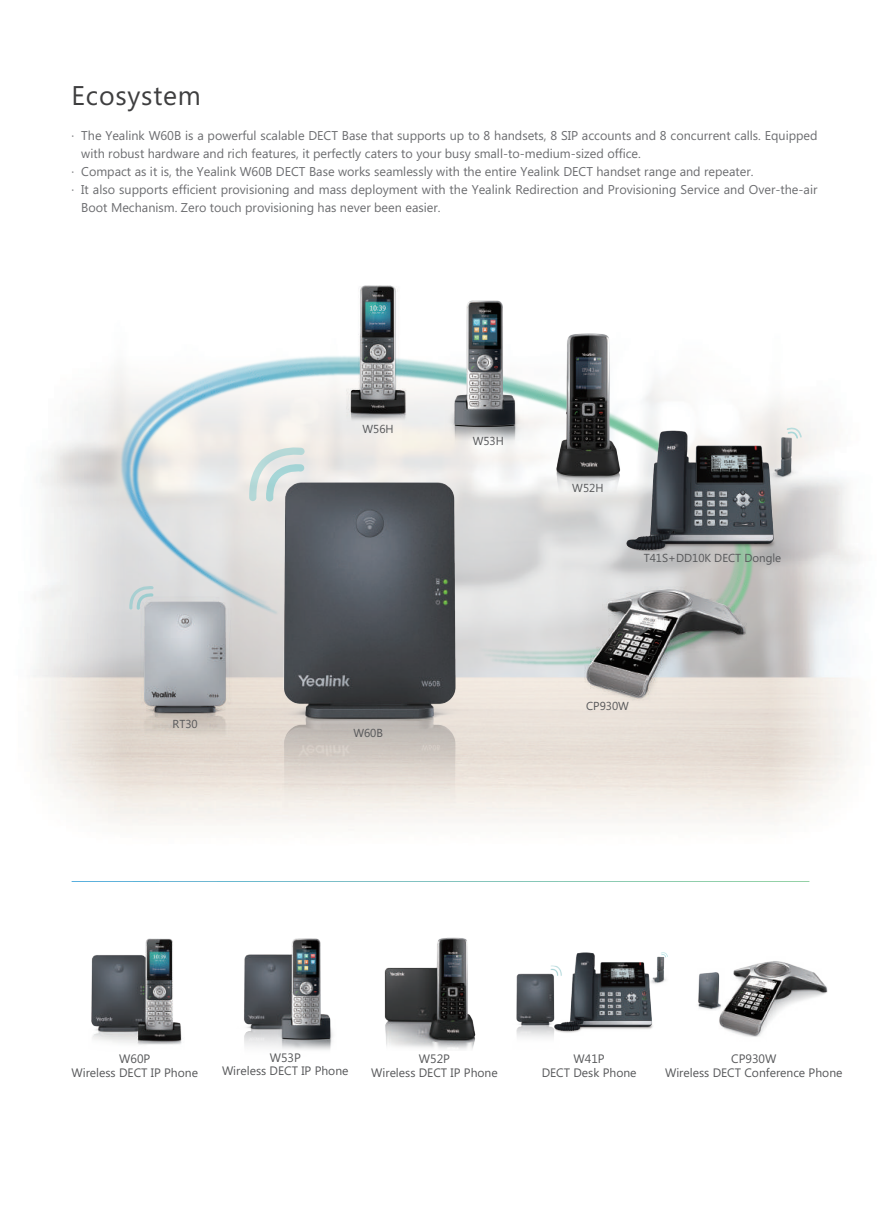
<style>
.page{position:relative;width:893px;height:1212px;background:#fff}
.page>*{position:absolute;margin:0;border:0;box-sizing:border-box;transform-origin:0 0}
.t1{font:27px "Microsoft Phags Pa";letter-spacing:.03em;color:#3e3e3f}
.t2{font:12.75px/18px "Microsoft Phags Pa";color:#6c6d70}
.t3{font:12.3px/13.5px "Microsoft Phags Pa";color:#57585a;text-align:center}
.t4{font:11.55px "Microsoft Phags Pa";color:#57585a}
</style>
<div class="page">
<img style="left:91px;top:938px;width:91px;height:107px">
<img style="left:384px;top:937px;width:92px;height:113px">
<img style="left:80px;top:344px;width:726px;height:374px">
<img style="left:235px;top:459px;width:264px;height:373px">
<img style="left:566px;top:574px;width:210px;height:139px">
<img style="left:129px;top:590px;width:113px;height:168px">
<img style="left:622px;top:422px;width:194px;height:134px">
<svg style="left:787px;top:428px;width:15px;height:11px"></svg>
<img style="left:339px;top:285px;width:76px;height:139px">
<img style="left:539px;top:333px;width:100px;height:165px">
<img style="left:427px;top:300px;width:111px;height:147px">
<img style="left:516px;top:952px;width:152px;height:86px">
<img style="left:244px;top:938px;width:89px;height:112px">
<img style="left:698px;top:961px;width:130px;height:76px">
<h1 class="t1" style="left:72px;top:77px;width:131px">Ecosystem</h1>
<p class="t2" style="left:81px;top:126px;width:738px">The Yealink W60B is a powerful scalable DECT Base that supports up to 8 handsets, 8 SIP accounts and 8 concurrent calls. Equipped with robust hardware and rich features, it perfectly caters to your busy small-to-medium-sized office.<br>Compact as it is, the Yealink W60B DECT Base works seamlessly with the entire Yealink DECT handset range and repeater.<br>It also supports efficient provisioning and mass deployment with the Yealink Redirection and Provisioning Service and Over-the-air Boot Mechanism. Zero touch provisioning has never been easier.</p>
<p class="t2" style="left:72px;top:126px;width:4px">·</p>
<p class="t2" style="left:72px;top:162px;width:4px">· ·</p>
<p class="t4" style="left:173px;top:716px;width:27px">RT30</p>
<p class="t4" style="left:363px;top:421px;width:33px">W56H</p>
<p class="t4" style="left:353px;top:724px;width:31px">W60B</p>
<p class="t4" style="left:473px;top:433px;width:33px">W53H</p>
<p class="t4" style="left:572px;top:480px;width:33px">W52H</p>
<p class="t4" style="left:644px;top:550px;width:139px">T41S+DD10K DECT Dongle</p>
<p class="t4" style="left:586px;top:698px;width:44px">CP930W</p>
<p class="t3" style="left:222px;top:1050px;width:128px">W53P<br>Wireless DECT IP Phone</p>
<p class="t3" style="left:542px;top:1051px;width:96px">W41P<br>DECT Desk Phone</p>
<p class="t3" style="left:71px;top:1051px;width:128px">W60P<br>Wireless DECT IP Phone</p>
<p class="t3" style="left:371px;top:1051px;width:128px">W52P<br>Wireless DECT IP Phone</p>
<p class="t3" style="left:665px;top:1051px;width:179px">CP930W<br>Wireless DECT Conference Phone</p>
</div>
